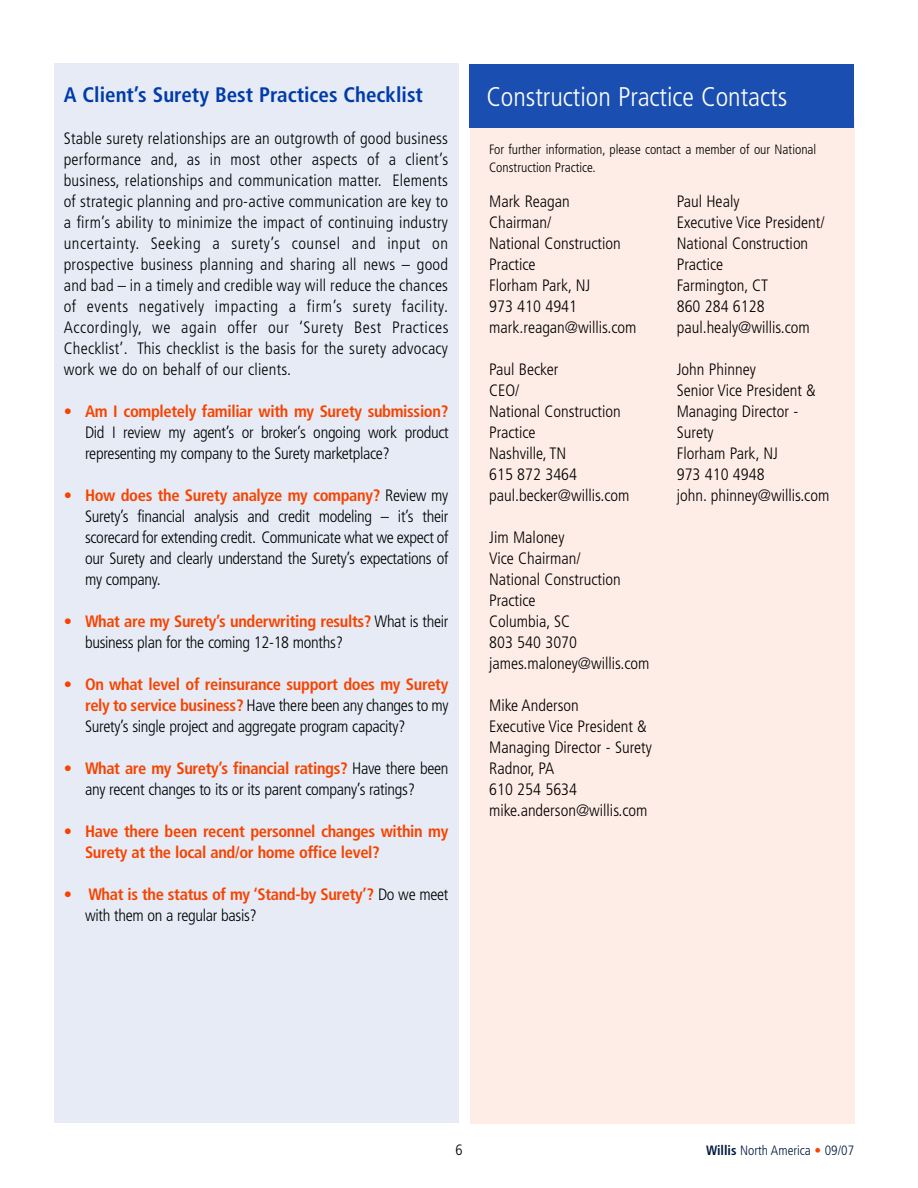
<style>
.page{position:relative;width:918px;height:1188px;background:#fff}
.page>*{position:absolute;margin:0;border:0;box-sizing:border-box;transform-origin:0 0}
.t1{font:300 condensed 27px "Frutiger";color:#fff}
.t2{font:700 condensed 21px "Frutiger";color:#003ba9}
.t3{font:300 condensed 16.5px/21px "Frutiger";color:#000}
.t4{font:300 condensed 16.5px/21px "Frutiger";letter-spacing:-.02em;color:#000}
.t5{font:700 condensed 16.5px/21px "Frutiger";letter-spacing:-.02em;color:#f74400}
.t6{font:300 condensed 15px "Frutiger";color:#000}
.t7{font:300 condensed 13.5px/18px "Frutiger";color:#000}
.t8{font:300 condensed 13.5px "Frutiger";color:#001a3d}
.s1{color:#f74400}
.s2{font-weight:700;color:#f74400}
.s3{font-weight:300}
.s4{font-weight:300;color:#000}
.s5{font-weight:700}
</style>
<div class="page">
<div style="left:54px;top:64px;width:405px;height:1059px;background:#e6ebf6"></div>
<div style="left:470px;top:118px;width:384px;height:1006px;background:#feece6"></div>
<div style="left:470px;top:64px;width:384px;height:64px;background:#1a4fb1"></div>
<p class="t2" style="left:64px;top:86px;width:361px">A Client’s Surety Best Practices Checklist</p>
<p class="t3" style="left:64px;top:129px;width:386px;text-align:justify">Stable surety relationships are an outgrowth of good business performance and, as in most other aspects of a client’s business, relationships and communication matter. Elements of strategic planning and pro-active communication are key to a firm’s ability to minimize the impact of continuing industry uncertainty. Seeking a surety’s counsel and input on prospective business planning and sharing all news – good and bad – in a timely and credible way will reduce the chances of events negatively impacting a firm’s surety facility.<br>Accordingly, we again offer our ‘Surety Best Practices Checklist’. This checklist is the basis for the surety advocacy work we do on behalf of our clients.</p>
<p class="t3" style="left:85px;top:402px;width:365px;text-align:justify;text-indent:-21px"><span class="s1">•</span> <span class="s2">Am I completely familiar with my Surety submission?<br></span>Did I review my agent’s or broker’s ongoing work product representing my company to the Surety marketplace?</p>
<p class="t3" style="left:85px;top:486px;width:365px;text-align:justify;text-indent:-21px"><span class="s1">•</span> <span class="s2">How does the Surety analyze my company?</span> Review my Surety’s financial analysis and credit modeling – it’s their scorecard for extending credit. Communicate what we expect of our Surety and clearly understand the Surety’s expectations of my company.</p>
<p class="t4" style="left:85px;top:612px;width:365px;text-indent:-21px"><span class="s1">•</span> <span class="s2">What are my Surety’s underwriting results?</span> What is their business plan for the coming 12-18 months?</p>
<p class="t3" style="left:85px;top:675px;width:365px;text-align:justify;text-indent:-21px"><span class="s1">•</span> <span class="s2">On what level of reinsurance support does my Surety rely to service business?</span> Have there been any changes to my Surety’s single project and aggregate program capacity?</p>
<p class="t4" style="left:85px;top:759px;width:365px;text-indent:-21px"><span class="s1">•</span> <span class="s2">What are my Surety’s financial ratings?</span> Have there been any recent changes to its or its parent company’s ratings?</p>
<p class="t5" style="left:85px;top:822px;width:365px;text-indent:-21px"><span class="s3">•</span> Have there been recent personnel changes within my<br>Surety at the local and/or home office level?</p>
<p class="t5" style="left:85px;top:885px;width:365px;text-indent:-21px"><span class="s3">•</span> What is the status of my ‘Stand-by Surety’? <span class="s4">Do we meet with them on a regular basis?</span></p>
<h1 class="t1" style="left:486px;top:86px;width:302px">Construction Practice Contacts</h1>
<p class="t7" style="left:489px;top:141px;width:329px">For further information, please contact a member of our National<br>Construction Practice.</p>
<p class="t3" style="left:489px;top:192px;width:149px">Mark Reagan<br>Chairman/<br>National Construction<br>Practice<br>Florham Park, NJ<br>973 410 4941 mark.reagan@willis.com</p>
<p class="t3" style="left:489px;top:360px;width:142px">Paul Becker<br>CEO/<br>National Construction<br>Practice<br>Nashville, TN<br>615 872 3464 paul.becker@willis.com</p>
<p class="t3" style="left:489px;top:528px;width:162px">Jim Maloney<br>Vice Chairman/<br>National Construction<br>Practice<br>Columbia, SC<br>803 540 3070 james.maloney@willis.com</p>
<p class="t3" style="left:489px;top:696px;width:164px">Mike Anderson<br>Executive Vice President &amp;<br>Managing Director - Surety<br>Radnor, PA<br>610 254 5634 mike.anderson@willis.com</p>
<p class="t3" style="left:677px;top:192px;width:150px">Paul Healy<br>Executive Vice President/<br>National Construction<br>Practice<br>Farmington, CT<br>860 284 6128 paul.healy@willis.com</p>
<p class="t3" style="left:677px;top:360px;width:154px">John Phinney<br>Senior Vice President &amp;<br>Managing Director -<br>Surety<br>Florham Park, NJ<br>973 410 4948<br>john. phinney@willis.com</p>
<p class="t6" style="left:456px;top:1144px;width:9px">6</p>
<p class="t8" style="left:706px;top:1144px;width:150px"><span class="s5">Willis</span> North America <span class="s1">•</span> 09/07</p>
</div>
